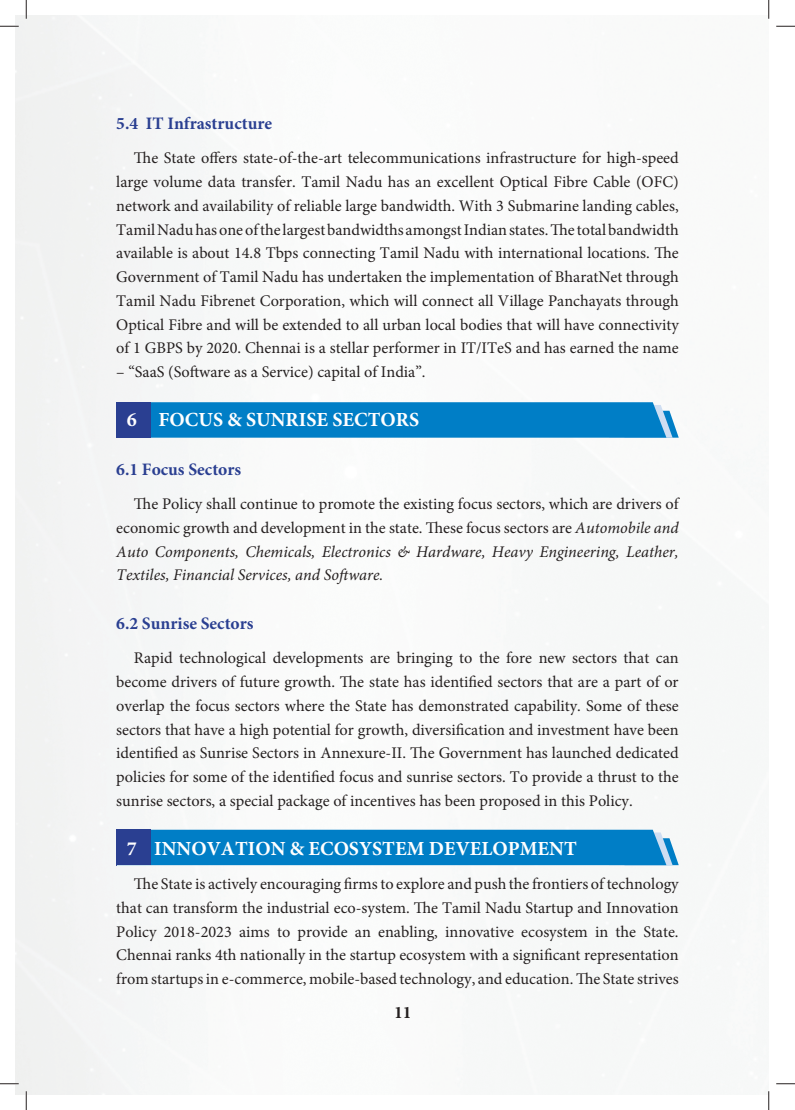
<style>
.page{position:relative;width:795px;height:1110px;background:#fff}
.page>*{position:absolute;margin:0;border:0;box-sizing:border-box;transform-origin:0 0}
.t1{font:700 20px "Minion Pro";color:#fff}
.t2{font:700 17.5px "Minion Pro";color:#2a3f91}
.t3{font:700 17.5px "Minion Pro";color:#241f1f}
.t4{font:16.25px/23.8px "Minion Pro";color:#241f1f;text-align:justify}
.s1{font-style:italic}
</style>
<div class="page">
<img style="left:16px;top:16px;width:663px;height:1078px">
<svg style="left:116px;top:830px;width:563px;height:35px;background:#087cc3"></svg>
<svg style="left:116px;top:402px;width:563px;height:36px;background:#0c7ec4"></svg>
<svg style="left:0;top:25px;width:19px;height:2px"></svg>
<svg style="left:776px;top:25px;width:19px;height:2px"></svg>
<svg style="left:0;top:1083px;width:19px;height:2px"></svg>
<svg style="left:776px;top:1083px;width:19px;height:2px"></svg>
<svg style="left:25px;top:0;width:2px;height:19px"></svg>
<svg style="left:25px;top:1091px;width:2px;height:19px"></svg>
<svg style="left:768px;top:0;width:2px;height:19px"></svg>
<svg style="left:768px;top:1091px;width:2px;height:19px"></svg>
<p class="t2" style="left:116px;top:111px;width:157px">5.4 IT Infrastructure</p>
<p class="t4" style="left:116px;top:146px;width:564px;text-indent:18px">The State offers state-of-the-art telecommunications infrastructure for high-speed large volume data transfer. Tamil Nadu has an excellent Optical Fibre Cable (OFC) network and availability of reliable large bandwidth. With 3 Submarine landing cables, Tamil Nadu has one of the largest bandwidths amongst Indian states. The total bandwidth available is about 14.8 Tbps connecting Tamil Nadu with international locations. The Government of Tamil Nadu has undertaken the implementation of BharatNet through Tamil Nadu Fibrenet Corporation, which will connect all Village Panchayats through Optical Fibre and will be extended to all urban local bodies that will have connectivity of 1 GBPS by 2020. Chennai is a stellar performer in IT/ITeS and has earned the name</p>
<p class="t4" style="left:116px;top:360px;width:311px">– “SaaS (Software as a Service) capital of India”.</p>
<p class="t1" style="left:127px;top:405px;width:294px">6 FOCUS &amp; SUNRISE SECTORS</p>
<p class="t2" style="left:116px;top:457px;width:126px">6.1 Focus Sectors</p>
<p class="t4" style="left:116px;top:492px;width:564px;text-indent:18px">The Policy shall continue to promote the existing focus sectors, which are drivers of economic growth and development in the state. These focus sectors are <span class="s1">Automobile and Auto Components, Chemicals, Electronics &amp; Hardware, Heavy Engineering, Leather, Textiles, Financial Services, and Software.</span></p>
<p class="t2" style="left:116px;top:611px;width:139px">6.2 Sunrise Sectors</p>
<p class="t4" style="left:116px;top:646px;width:564px;text-indent:18px">Rapid technological developments are bringing to the fore new sectors that can become drivers of future growth. The state has identified sectors that are a part of or overlap the focus sectors where the State has demonstrated capability. Some of these sectors that have a high potential for growth, diversification and investment have been identified as Sunrise Sectors in Annexure-II. The Government has launched dedicated policies for some of the identified focus and sunrise sectors. To provide a thrust to the sunrise sectors, a special package of incentives has been proposed in this Policy.</p>
<p class="t1" style="left:127px;top:834px;width:451px">7 INNOVATION &amp; ECOSYSTEM DEVELOPMENT</p>
<p class="t4" style="left:116px;top:872px;width:564px;text-indent:18px">The State is actively encouraging firms to explore and push the frontiers of technology that can transform the industrial eco-system. The Tamil Nadu Startup and Innovation Policy 2018-2023 aims to provide an enabling, innovative ecosystem in the State.<br>Chennai ranks 4th nationally in the startup ecosystem with a significant representation from startups in e-commerce, mobile-based technology, and education. The State strives</p>
<p class="t3" style="left:394px;top:1000px;width:19px">11</p>
</div>
